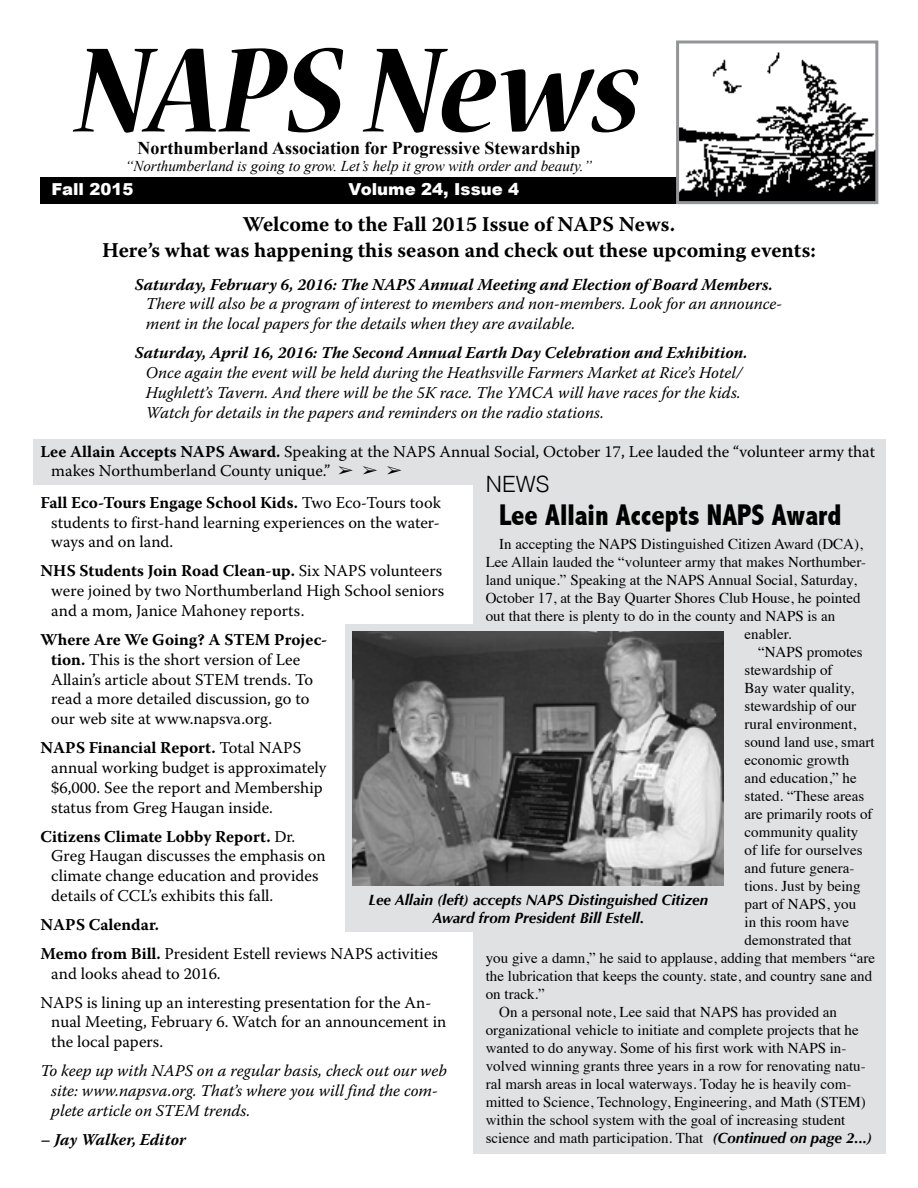
<style>
.page{position:relative;width:918px;height:1188px;background:#fff}
.page>*{position:absolute;margin:0;border:0;box-sizing:border-box;transform-origin:0 0}
.t1{font:italic 700 136.5px "Nueva Std";color:#000;scale:.96 1}
.t2{font:800 condensed 30px "Abadi";color:#000;scale:.95 1}
.t3{font:300 22.5px "Helvetica";color:#000}
.t4{font:700 21px/25.2px "Warnock Pro";color:#000;text-align:center}
.t5{font:700 18px "Times New Roman";color:#000}
.t6{font:16.5px/19.8px "Warnock Pro";color:#000}
.t7{font:italic 16.5px/19.8px "Warnock Pro";color:#000}
.t8{font:italic 700 16.5px "Warnock Pro";color:#000}
.t9{font:900 16.5px "Arial";color:#fff}
.t10{font:15px "Times";color:#000}
.t11{font:italic 700 15px/18px "Optima";color:#000;text-align:center}
.t12{font:italic 15px "Times New Roman";color:#000}
.s1{font-weight:700}
</style>
<div class="page">
<div style="left:33px;top:440px;width:853px;height:45px;background:#e0e1e2"></div>
<div style="left:40px;top:178px;width:641px;height:26px;background:#000"></div>
<img style="left:680px;top:52px;width:194px;height:148px">
<div style="left:676px;top:40px;width:202px;height:164px;border:3px solid #939598"></div>
<div style="left:473px;top:465px;width:413px;height:688px;background:#e0e1e2"></div>
<div style="left:346px;top:625px;width:385px;height:307px;background:#e0e1e2"></div>
<img style="left:352px;top:631px;width:371px;height:255px">
<h1 class="t1" style="left:76px;top:28px;width:590px">NAPS News</h1>
<p class="t12" style="left:125px;top:156px;width:468px">“Northumberland is going to grow. Let’s help it grow with order and beauty.”</p>
<p class="t5" style="left:138px;top:136px;width:445px">Northumberland Association for Progressive Stewardship</p>
<p class="t9" style="left:51px;top:178px;width:84px">Fall 2015</p>
<p class="t9" style="left:349px;top:178px;width:172px">Volume 24, Issue 4</p>
<h3 class="t4" style="left:102px;top:212px;width:715px">Welcome to the Fall 2015 Issue of NAPS News.<br>Here’s what was happening this season and check out these upcoming events:</h3>
<p class="t8" style="left:135px;top:274px;width:639px">Saturday, February 6, 2016: The NAPS Annual Meeting and Election of Board Members.</p>
<p class="t7" style="left:146px;top:294px;width:638px">There will also be a program of interest to members and non-members. Look for an announce&shy;ment in the local papers for the details when they are available.</p>
<p class="t8" style="left:135px;top:343px;width:614px">Saturday, April 16, 2016: The Second Annual Earth Day Celebration and Exhibition.</p>
<p class="t7" style="left:146px;top:362px;width:598px;text-align:justify">Once again the event will be held during the Heathsville Farmers Market at Rice’s Hotel/ Hughlett’s Tavern. And there will be the 5K race. The YMCA will have races for the kids.<br>Watch for details in the papers and reminders on the radio stations.</p>
<p class="t6" style="left:51px;top:441px;width:825px;text-indent:-11px"><span class="s1">Lee Allain Accepts NAPS Award.</span> Speaking at the NAPS Annual Social, October 17, Lee lauded the “volunteer army that makes Northumberland County unique.” ➢ ➢ ➢</p>
<h3 class="t3" style="left:486px;top:465px;width:65px">NEWS</h3>
<p class="t6" style="left:51px;top:492px;width:391px;text-align:justify;text-indent:-11px"><span class="s1">Fall Eco-Tours Engage School Kids.</span> Two Eco-Tours took students to first-hand learning experiences on the water&shy;ways and on land.</p>
<p class="t6" style="left:51px;top:561px;width:395px;text-indent:-11px"><span class="s1">NHS Students Join Road Clean-up.</span> Six NAPS volunteers were joined by two Northumberland High School seniors and a mom, Janice Mahoney reports.</p>
<p class="t6" style="left:51px;top:629px;width:277px;text-indent:-11px"><span class="s1">Where Are We Going? A STEM Projec&shy;tion.</span> This is the short version of Lee Allain’s article about STEM trends. To read a more detailed discussion, go to our web site at www.napsva.org.</p>
<p class="t6" style="left:51px;top:738px;width:277px;text-indent:-11px"><span class="s1">NAPS Financial Report.</span> Total NAPS annual working budget is approximately $6,000. See the report and Membership status from Greg Haugan inside.</p>
<p class="t6" style="left:51px;top:826px;width:276px;text-indent:-11px"><span class="s1">Citizens Climate Lobby Report.</span> Dr.<br>Greg Haugan discusses the emphasis on climate change education and provides details of CCL’s exhibits this fall.</p>
<p class="t6" style="left:40px;top:910px;width:399px;line-height:29px"><span class="s1">NAPS Calendar.<br>Memo from Bill.</span> President Estell reviews NAPS activities</p>
<p class="t6" style="left:40px;top:959px;width:392px;line-height:29px;text-indent:11px">and looks ahead to 2016.<br>NAPS is lining up an interesting presentation for the An-</p>
<p class="t6" style="left:51px;top:1012px;width:396px">nual Meeting, February 6. Watch for an announcement in the local papers.</p>
<p class="t7" style="left:51px;top:1061px;width:397px;text-indent:-11px">To keep up with NAPS on a regular basis, check out our web site: www.napsva.org. That’s where you will find the com&shy;plete article on STEM trends.</p>
<p class="t8" style="left:40px;top:1129px;width:147px">– Jay Walker, Editor</p>
<h2 class="t2" style="left:499px;top:497px;width:362px">Lee Allain Accepts NAPS Award</h2>
<p class="t10" style="left:499px;top:530px;width:365px">In accepting the NAPS Distinguished Citizen Award (DCA),</p>
<p class="t10" style="left:486px;top:548px;width:382px">Lee Allain lauded the “volunteer army that makes Northumber-</p>
<p class="t10" style="left:486px;top:566px;width:373px">land unique.” Speaking at the NAPS Annual Social, Saturday,</p>
<p class="t10" style="left:486px;top:584px;width:376px">October 17, at the Bay Quarter Shores Club House, he pointed</p>
<p class="t10" style="left:486px;top:602px;width:351px">out that there is plenty to do in the county and NAPS is an</p>
<p class="t10" style="left:745px;top:620px;width:49px">enabler.</p>
<p class="t10" style="left:758px;top:638px;width:106px">“NAPS promotes</p>
<p class="t10" style="left:745px;top:656px;width:89px">stewardship of</p>
<p class="t10" style="left:745px;top:674px;width:111px">Bay water quality,</p>
<p class="t10" style="left:745px;top:692px;width:113px">stewardship of our</p>
<p class="t10" style="left:745px;top:710px;width:113px">rural environment,</p>
<p class="t10" style="left:745px;top:728px;width:131px">sound land use, smart</p>
<p class="t10" style="left:745px;top:746px;width:106px">economic growth</p>
<p class="t10" style="left:745px;top:764px;width:114px">and education,” he</p>
<p class="t10" style="left:745px;top:782px;width:121px">stated. “These areas</p>
<p class="t10" style="left:745px;top:800px;width:129px">are primarily roots of</p>
<p class="t10" style="left:745px;top:818px;width:115px">community quality</p>
<p class="t10" style="left:745px;top:836px;width:119px">of life for ourselves</p>
<p class="t10" style="left:745px;top:854px;width:111px">and future genera-</p>
<p class="t10" style="left:745px;top:872px;width:117px">tions. Just by being</p>
<p class="t10" style="left:745px;top:890px;width:113px">part of NAPS, you</p>
<p class="t10" style="left:745px;top:908px;width:106px">in this room have</p>
<p class="t10" style="left:745px;top:926px;width:109px">demonstrated that</p>
<p class="t10" style="left:486px;top:944px;width:391px">you give a damn,” he said to applause, adding that members “are</p>
<p class="t10" style="left:486px;top:962px;width:388px">the lubrication that keeps the county. state, and country sane and</p>
<p class="t10" style="left:486px;top:980px;width:61px">on track.”</p>
<p class="t10" style="left:499px;top:998px;width:339px">On a personal note, Lee said that NAPS has provided an</p>
<p class="t10" style="left:486px;top:1016px;width:375px">organizational vehicle to initiate and complete projects that he</p>
<p class="t10" style="left:486px;top:1034px;width:362px">wanted to do anyway. Some of his first work with NAPS in-</p>
<p class="t10" style="left:486px;top:1052px;width:381px">volved winning grants three years in a row for renovating natu-</p>
<p class="t10" style="left:486px;top:1070px;width:367px">ral marsh areas in local waterways. Today he is heavily com-</p>
<p class="t10" style="left:486px;top:1088px;width:382px">mitted to Science, Technology, Engineering, and Math (STEM)</p>
<p class="t10" style="left:486px;top:1106px;width:361px">within the school system with the goal of increasing student</p>
<p class="t10" style="left:486px;top:1124px;width:219px">science and math participation. That</p>
<p class="t11" style="left:369px;top:890px;width:341px">Lee Allain (left) accepts NAPS Distinguished Citizen<br>Award from President Bill Estell.</p>
<p class="t11" style="left:712px;top:1129px;width:161px">(Continued on page 2...)</p>
</div>
